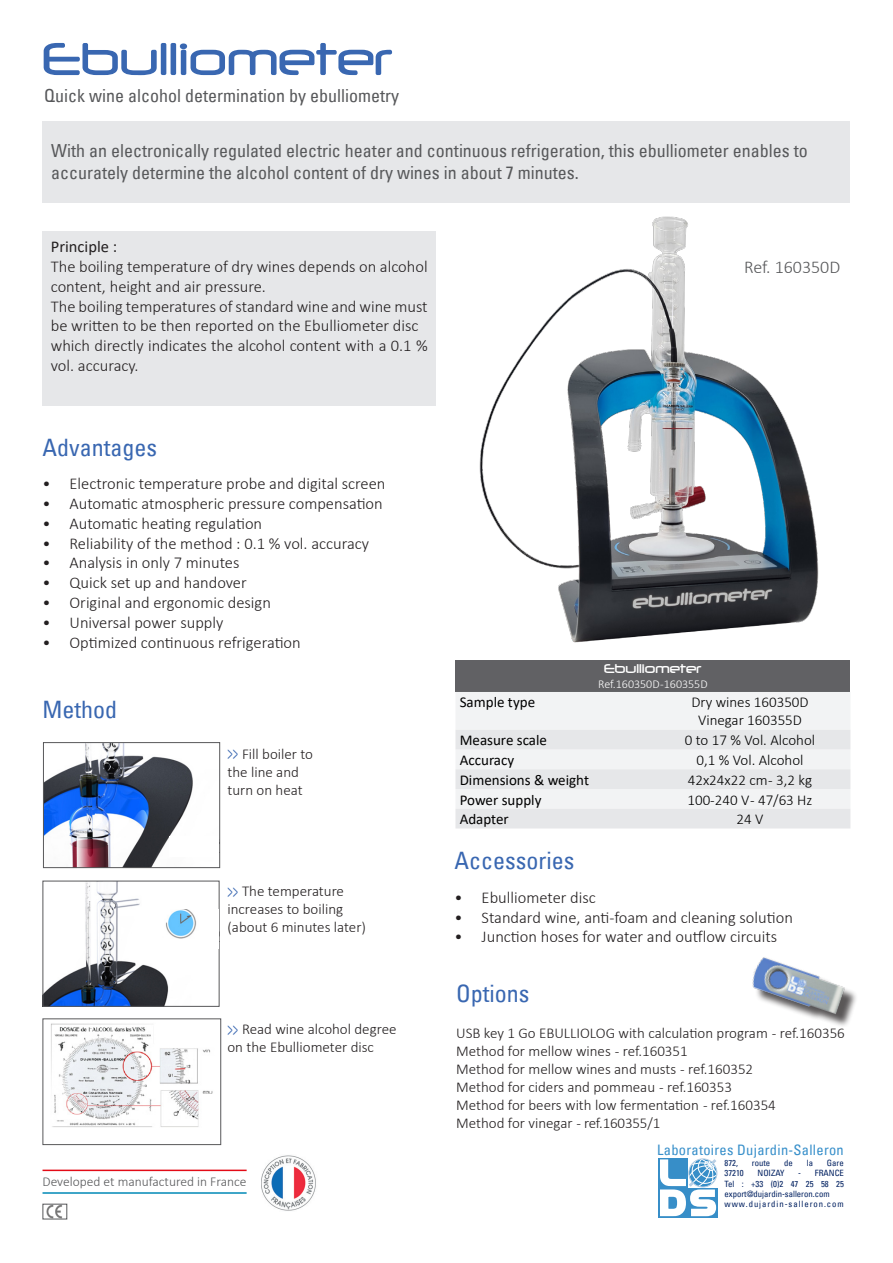
<style>
.page{position:relative;width:893px;height:1263px;background:#fff}
.page>*{position:absolute;margin:0;border:0;box-sizing:border-box;transform-origin:0 0}
.t1{font:54px "Neuropol";color:#3967b1}
.t2{font:condensed 24px "Univers LT";color:#3967b1}
.t3{font:condensed 18px "Univers LT";color:#57585a}
.t4{font:300 18px "Calibri";color:#57585a}
.t5{font:300 16.5px/19.8px "Calibri";color:#231f20}
.t6{font:16.5px "Calibri";color:#231f20}
.t7{font:300 15px "Calibri";color:#231f20}
.t8{font:300 15px "Calibri";color:#000}
.t9{font:15px "Calibri";color:#000}
.t10{font:15px "Neuropol";color:#fff}
.t11{font:condensed 14.4px "Univers LT";letter-spacing:.02em;color:#378fca}
.t12{font:300 13.5px "Calibri";color:#57585a}
.t13{font:300 12px "Calibri";color:#fff}
.t14{font:condensed 8.7px/10.4px "Univers LT";color:#002060}
.s1{font-size:21px;color:#3967b1}
</style>
<div class="page">
<img style="left:45px;top:883px;width:124px;height:122px">
<div style="left:43px;top:881px;width:176px;height:126px;border:1px solid #58585a"></div>
<img style="left:165px;top:909px;width:53px;height:40px">
<img style="left:45px;top:744px;width:148px;height:122px">
<div style="left:43px;top:742px;width:177px;height:126px;border:1px solid #58585a"></div>
<div style="left:169px;top:836px;width:50px;height:20px;background:#fff"></div>
<img style="left:479px;top:216px;width:340px;height:427px">
<div style="left:43px;top:121px;width:807px;height:82px;background:#e6e7e9"></div>
<div style="left:42px;top:231px;width:394px;height:175px;background:#e6e7e9"></div>
<img style="left:51px;top:1023px;width:162px;height:104px">
<div style="left:43px;top:1018px;width:178px;height:127px;border:1px solid #58585a"></div>
<div style="left:455px;top:660px;width:395px;height:32px;background:#616164"></div>
<div style="left:456px;top:692px;width:394px;height:38px;background:#f2f3f4"></div>
<svg style="left:455px;top:730px;width:395px;height:98px"></svg>
<div style="left:755px;top:960px;width:103px;height:68px;background:#231f20;opacity:.75"></div>
<img style="left:752px;top:957px;width:96px;height:61px">
<hr style="left:43px;top:1192px;width:204px;height:2px;background:#0089b6">
<hr style="left:43px;top:1169px;width:204px;height:2px;background:#e30b17">
<img style="left:261px;top:1155px;width:55px;height:56px">
<img style="left:46px;top:1206px;width:16px;height:11px">
<div style="left:43px;top:1204px;width:24px;height:15px;border:1px solid #57585a"></div>
<svg style="left:658px;top:1158px;width:60px;height:59px"></svg>
<p class="t1" style="left:43px;top:30px;width:352px">Ebulliometer</p>
<p class="t3" style="left:44px;top:84px;width:356px">Quick wine alcohol determination by ebulliometry</p>
<p class="t3" style="left:51px;top:140px;width:758px">With an electronically regulated electric heater and continuous refrigeration, this ebulliometer enables to</p>
<p class="t3" style="left:51px;top:161px;width:529px">accurately determine the alcohol content of dry wines in about 7 minutes.</p>
<p class="t6" style="left:51px;top:235px;width:68px">Principle :</p>
<p class="t5" style="left:51px;top:256px;width:378px">The boiling temperature of dry wines depends on alcohol content, height and air pressure.</p>
<p class="t5" style="left:51px;top:296px;width:378px">The boiling temperatures of standard wine and wine must be written to be then reported on the Ebulliometer disc</p>
<p class="t5" style="left:51px;top:336px;width:378px">which directly indicates the alcohol content with a 0.1 % vol. accuracy.</p>
<p class="t2" style="left:43px;top:432px;width:116px">Advantages</p>
<p class="t5" style="left:43px;top:474px;width:344px">• Electronic temperature probe and digital screen</p>
<p class="t5" style="left:43px;top:493px;width:342px">• Automatic atmospheric pressure compensation</p>
<p class="t5" style="left:43px;top:513px;width:221px">• Automatic heating regulation</p>
<p class="t5" style="left:43px;top:533px;width:328px">• Reliability of the method : 0.1 % vol. accuracy</p>
<p class="t5" style="left:43px;top:553px;width:198px">• Analysis in only 7 minutes</p>
<p class="t5" style="left:43px;top:573px;width:206px">• Quick set up and handover</p>
<p class="t5" style="left:43px;top:592px;width:230px">• Original and ergonomic design</p>
<p class="t5" style="left:43px;top:612px;width:182px">• Universal power supply</p>
<p class="t5" style="left:43px;top:632px;width:260px">• Optimized continuous refrigeration</p>
<p class="t2" style="left:43px;top:694px;width:76px">Method</p>
<p class="t7" style="left:227px;top:744px;width:87px"><span class="s1">&gt;&gt;</span> Fill boiler to</p>
<p class="t7" style="left:227px;top:762px;width:73px">the line and</p>
<p class="t7" style="left:227px;top:780px;width:77px">turn on heat</p>
<p class="t7" style="left:227px;top:882px;width:118px"><span class="s1">&gt;&gt;</span> The temperature</p>
<p class="t7" style="left:227px;top:900px;width:117px">increases to boiling</p>
<p class="t7" style="left:227px;top:918px;width:140px">(about 6 minutes later)</p>
<p class="t7" style="left:227px;top:1020px;width:171px"><span class="s1">&gt;&gt;</span> Read wine alcohol degree</p>
<p class="t7" style="left:227px;top:1038px;width:148px">on the Ebulliometer disc</p>
<p class="t12" style="left:43px;top:1173px;width:206px">Developed et manufactured in France</p>
<p class="t4" style="left:744px;top:256px;width:98px">Ref. 160350D</p>
<p class="t10" style="left:604px;top:661px;width:99px">Ebulliometer</p>
<p class="t13" style="left:598px;top:676px;width:111px">Ref.160350D -160355D</p>
<p class="t9" style="left:460px;top:692px;width:77px">Sample type</p>
<p class="t8" style="left:691px;top:693px;width:119px">Dry wines 160350D</p>
<p class="t8" style="left:698px;top:711px;width:105px">Vinegar 160355D</p>
<p class="t9" style="left:460px;top:730px;width:89px">Measure scale</p>
<p class="t8" style="left:685px;top:731px;width:132px">0 to 17 % Vol. Alcohol</p>
<p class="t9" style="left:460px;top:750px;width:56px">Accuracy</p>
<p class="t8" style="left:696px;top:751px;width:108px">0,1 % Vol. Alcohol</p>
<p class="t9" style="left:460px;top:769px;width:131px">Dimensions &amp; weight</p>
<p class="t8" style="left:688px;top:770px;width:126px">42x24x22 cm - 3,2 kg</p>
<p class="t9" style="left:460px;top:789px;width:83px">Power supply</p>
<p class="t8" style="left:687px;top:790px;width:127px">100-240 V - 47/63 Hz</p>
<p class="t9" style="left:460px;top:809px;width:51px">Adapter</p>
<p class="t8" style="left:736px;top:810px;width:28px">24 V</p>
<p class="t2" style="left:455px;top:845px;width:121px">Accessories</p>
<p class="t5" style="left:455px;top:887px;width:143px">• Ebulliometer disc</p>
<p class="t5" style="left:455px;top:907px;width:340px">• Standard wine, anti-foam and cleaning solution</p>
<p class="t5" style="left:455px;top:927px;width:324px">• Junction hoses for water and outflow circuits</p>
<p class="t2" style="left:456px;top:978px;width:75px">Options</p>
<p class="t7" style="left:456px;top:1023px;width:390px">USB key 1 Go EBULLIOLOG with calculation program - ref.160356</p>
<p class="t7" style="left:456px;top:1041px;width:233px">Method for mellow wines - ref.160351</p>
<p class="t7" style="left:456px;top:1059px;width:298px">Method for mellow wines and musts - ref.160352</p>
<p class="t7" style="left:456px;top:1077px;width:277px">Method for ciders and pommeau - ref.160353</p>
<p class="t7" style="left:456px;top:1095px;width:321px">Method for beers with low fermentation - ref.160354</p>
<p class="t7" style="left:456px;top:1113px;width:206px">Method for vinegar - ref.160355/1</p>
<p class="t11" style="left:657px;top:1141px;width:188px">Laboratoires Dujardin-Salleron</p>
<p class="t14" style="left:724px;top:1157px;width:15px">872,</p>
<p class="t14" style="left:752px;top:1157px;width:20px">route</p>
<p class="t14" style="left:784px;top:1157px;width:10px">de</p>
<p class="t14" style="left:807px;top:1157px;width:8px">la</p>
<p class="t14" style="left:827px;top:1157px;width:18px">Gare</p>
<p class="t14" style="left:724px;top:1168px;width:21px">37210</p>
<p class="t14" style="left:758px;top:1168px;width:28px">NOIZAY</p>
<p class="t14" style="left:724px;top:1168px;width:121px;text-indent:74px">- FRANCE<br>Tel : +33 (0)2 47 25 58 25 export@dujardin-salleron.com www.dujardin-salleron.com</p>
</div>
